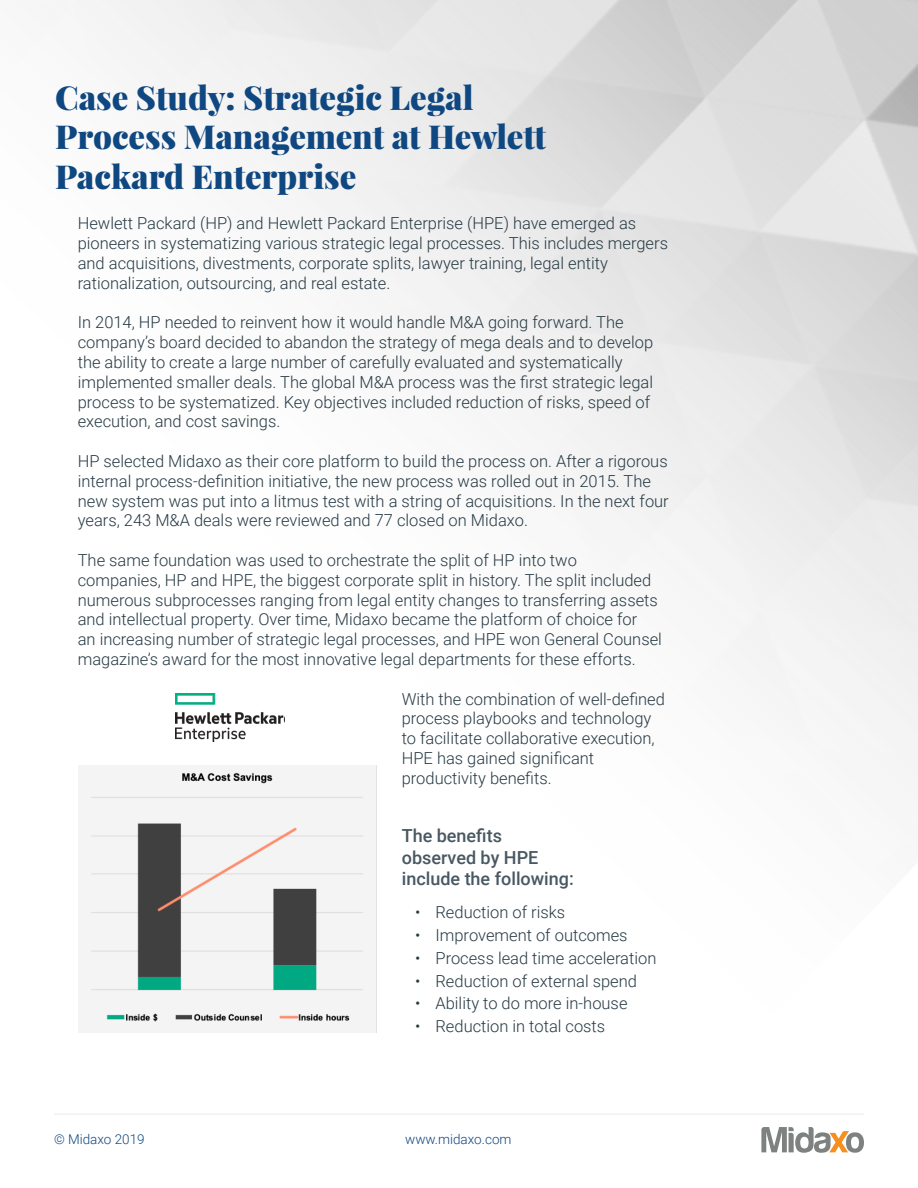
<style>
.page{position:relative;width:918px;height:1188px;background:#fff}
.page>*{position:absolute;margin:0;border:0;box-sizing:border-box;transform-origin:0 0}
.H2_Header_2{font:900 33px/39.6px "Playfair Display";color:#0f4781}
.H5_Paragraph_Header{font:500 18px/21.6px "Roboto";color:#485862}
.H5_Paragraph{font:300 16.5px/19.8px "Roboto";color:#263943}
.t1{font:300 13.5px "Roboto";color:#0f4781}
</style>
<div class="page">
<img style="left:54px;top:0;width:864px;height:1153px">
<img style="left:78px;top:765px;width:311px;height:268px">
<img style="left:176px;top:693px;width:108px;height:49px">
<p class="H2_Header_2" style="left:55px;top:77px;width:492px">Case Study: Strategic Legal<br>Process Management at Hewlett<br>Packard Enterprise</p>
<p class="H5_Paragraph" style="left:78px;top:213px;width:592px">Hewlett Packard (HP) and Hewlett Packard Enterprise (HPE) have emerged as pioneers in systematizing various strategic legal processes. This includes mergers and acquisitions, divestments, corporate splits, lawyer training, legal entity rationalization, outsourcing, and real estate.</p>
<p class="H5_Paragraph" style="left:78px;top:312px;width:577px">In 2014, HP needed to reinvent how it would handle M&amp;A going forward. The company’s board decided to abandon the strategy of mega deals and to develop the ability to create a large number of carefully evaluated and systematically implemented smaller deals. The global M&amp;A process was the first strategic legal process to be systematized. Key objectives included reduction of risks, speed of execution, and cost savings.</p>
<p class="H5_Paragraph" style="left:78px;top:451px;width:593px">HP selected Midaxo as their core platform to build the process on. After a rigorous internal process-definition initiative, the new process was rolled out in 2015. The new system was put into a litmus test with a string of acquisitions. In the next four years, 243 M&amp;A deals were reviewed and 77 closed on Midaxo.</p>
<p class="H5_Paragraph" style="left:78px;top:550px;width:586px">The same foundation was used to orchestrate the split of HP into two companies, HP and HPE, the biggest corporate split in history. The split included numerous subprocesses ranging from legal entity changes to transferring assets and intellectual property. Over time, Midaxo became the platform of choice for<br>an increasing number of strategic legal processes, and HPE won General Counsel magazine’s award for the most innovative legal departments for these efforts.</p>
<p class="H5_Paragraph" style="left:402px;top:688px;width:265px">With the combination of well-defined process playbooks and technology to facilitate collaborative execution, HPE has gained significant productivity benefits.</p>
<p class="H5_Paragraph_Header" style="left:402px;top:824px;width:174px">The benefits observed by HPE include the following:</p>
<p class="H5_Paragraph" style="left:415px;top:902px;width:152px">• Reduction of risks</p>
<p class="H5_Paragraph" style="left:415px;top:925px;width:214px">• Improvement of outcomes</p>
<p class="H5_Paragraph" style="left:415px;top:947px;width:243px">• Process lead time acceleration</p>
<p class="H5_Paragraph" style="left:415px;top:970px;width:223px">• Reduction of external spend</p>
<p class="H5_Paragraph" style="left:415px;top:993px;width:214px">• Ability to do more in-house</p>
<p class="H5_Paragraph" style="left:415px;top:1016px;width:192px">• Reduction in total costs</p>
<p class="t1" style="left:54px;top:1130px;width:92px">© Midaxo 2019</p>
<p class="t1" style="left:405px;top:1130px;width:108px">www.midaxo.com</p>
</div>
